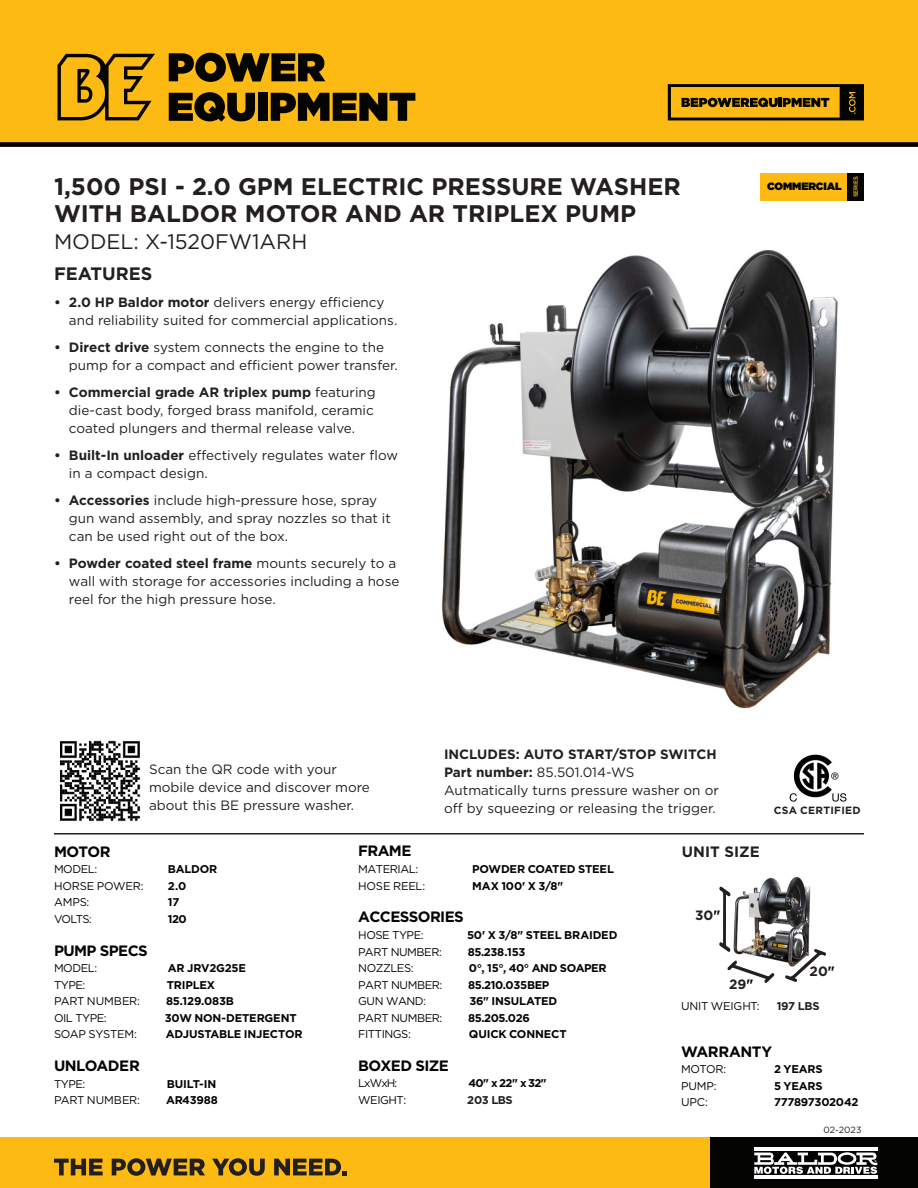
<style>
.page{position:relative;width:918px;height:1188px;background:#fff}
.page>*{position:absolute;margin:0;border:0;box-sizing:border-box;transform-origin:0 0}
.t1{font:700 24px/27px "Gotham";color:#231f20}
.t2{font:21px "Gotham";color:#231f20}
.t3{font:700 18px "Gotham";color:#231f20}
.t4{font:700 15px "Gotham";letter-spacing:-.04em;color:#040503}
.t5{font:700 15px "Gotham";color:#231f20}
.t6{font:13.5px/18px "Gotham";color:#231f20}
.t7{font:700 13.5px "Gotham";color:#231f20}
.t8{font:700 11.25px "Gotham";letter-spacing:-.02em;color:#040503}
.t9{font:11.25px "Gotham";letter-spacing:-.04em;color:#040503}
.t10{font:700 11.25px "Gotham";letter-spacing:-.04em;color:#040503}
.t11{font:11.25px "Gotham";letter-spacing:-.015em;color:#040503}
.t12{font:11.25px "Gotham";letter-spacing:-.01em;color:#040503}
.t13{font:700 11.25px "Gotham";letter-spacing:-.03em;color:#231f20}
.t14{font:900 10.65px "Gotham";letter-spacing:-.01em;color:#040503}
.t15{font:700 10.5px "Gotham";letter-spacing:.025em;color:#231f20}
.t16{font:9px "Gotham";letter-spacing:-.005em;color:#231f20}
.t17{font:500 6px "Gotham";letter-spacing:-.04em;color:#fcba13}
.s1{font-weight:700}
.s2{color:#040503}
</style>
<div class="page">
<img style="left:733px;top:877px;width:78px;height:86px">
<svg style="left:719px;top:886px;width:12px;height:66px"></svg>
<svg style="left:727px;top:960px;width:47px;height:23px"></svg>
<svg style="left:785px;top:949px;width:41px;height:33px"></svg>
<div style="left:0;top:0;width:918px;height:144px;background:#fcba13"></div>
<div style="left:0;top:1138px;width:710px;height:50px;background:#fcba13"></div>
<div style="left:710px;top:1138px;width:208px;height:50px;background:#040503"></div>
<svg style="left:57px;top:53px;width:98px;height:67px"></svg>
<svg style="left:169px;top:53px;width:156px;height:29px"></svg>
<svg style="left:169px;top:92px;width:86px;height:30px"></svg>
<div style="left:258px;top:93px;width:9px;height:28px;background:#040503"></div>
<svg style="left:271px;top:93px;width:144px;height:28px"></svg>
<div style="left:0;top:142px;width:918px;height:5px;background:#040503"></div>
<svg style="left:668px;top:84px;width:196px;height:36px"></svg>
<svg style="left:54px;top:1159px;width:49px;height:16px"></svg>
<svg style="left:112px;top:1158px;width:93px;height:18px"></svg>
<svg style="left:212px;top:1158px;width:53px;height:18px"></svg>
<svg style="left:274px;top:1159px;width:73px;height:16px"></svg>
<hr style="left:54px;top:833px;width:810px;height:2px;background:#231f20">
<img style="left:789px;top:754px;width:58px;height:48px">
<img style="left:442px;top:250px;width:396px;height:459px">
<img style="left:61px;top:740px;width:80px;height:82px">
<hr style="left:754px;top:1148px;width:124px;height:3px;background:#fff">
<hr style="left:754px;top:1175px;width:124px;height:4px;background:#fff">
<svg style="left:754px;top:1152px;width:123px;height:22px"></svg>
<div style="left:760px;top:173px;width:104px;height:27px;background:#fcba13"></div>
<div style="left:848px;top:173px;width:16px;height:27px;background:#040503"></div>
<h1 class="t1" style="left:54px;top:173px;width:628px">1,500 PSI - 2.0 GPM ELECTRIC PRESSURE WASHER<br>WITH BALDOR MOTOR AND AR TRIPLEX PUMP</h1>
<h2 class="t2" style="left:54px;top:228px;width:255px">MODEL: X-1520FW1ARH</h2>
<h3 class="t3" style="left:54px;top:261px;width:100px">FEATURES</h3>
<p class="t6" style="left:69px;top:293px;width:330px;text-indent:-15px"><span class="s1">• 2.0 HP Baldor motor</span> delivers energy efficiency and reliability suited for commercial applications.</p>
<p class="t6" style="left:69px;top:338px;width:330px;text-indent:-15px"><span class="s1">• Direct drive</span> system connects the engine to the pump for a compact and efficient power transfer.</p>
<p class="t6" style="left:69px;top:383px;width:308px;text-indent:-15px"><span class="s1">• Commercial grade AR triplex pump</span> featuring die-cast body, forged brass manifold, ceramic coated plungers and thermal release valve.</p>
<p class="t6" style="left:69px;top:446px;width:331px;text-indent:-15px"><span class="s1">• Built-In unloader</span> effectively regulates water flow in a compact design.</p>
<p class="t6" style="left:69px;top:491px;width:323px;text-indent:-15px"><span class="s1">• Accessories</span> include high-pressure hose, spray gun wand assembly, and spray nozzles so that it can be used right out of the box.</p>
<p class="t6" style="left:69px;top:554px;width:332px;text-indent:-15px"><span class="s1">• Powder coated steel frame</span> mounts securely to a wall with storage for accessories including a hose reel for the high pressure hose.</p>
<p class="t14" style="left:767px;top:179px;width:76px">COMMERCIAL</p>
<p class="t17" style="left:852px;top:197px;width:22px;rotate:-90deg">SERIES</p>
<p class="t6" style="left:149px;top:759px;width:222px">Scan the QR code with your mobile device and discover more about this BE pressure washer.</p>
<p class="t6" style="left:444px;top:745px;width:276px"><span class="s1">INCLUDES: AUTO START/STOP SWITCH Part number:</span> 85.501.014-WS Autmatically turns pressure washer on or off by squeezing or releasing the trigger.</p>
<p class="t15" style="left:774px;top:803px;width:89px">CSA CERTIFIED</p>
<p class="t4" style="left:54px;top:841px;width:58px">MOTOR</p>
<p class="t9" style="left:54px;top:862px;width:45px">MODEL:</p>
<p class="t8" style="left:168px;top:862px;width:51px">BALDOR</p>
<p class="t11" style="left:54px;top:878px;width:91px">HORSE POWER:</p>
<p class="t8" style="left:168px;top:878px;width:20px">2.0</p>
<p class="t9" style="left:54px;top:895px;width:37px">AMPS:</p>
<p class="t8" style="left:168px;top:895px;width:13px">17</p>
<p class="t9" style="left:54px;top:911px;width:39px">VOLTS:</p>
<p class="t8" style="left:168px;top:911px;width:20px">120</p>
<p class="t4" style="left:54px;top:940px;width:95px">PUMP SPECS</p>
<p class="t9" style="left:54px;top:961px;width:45px">MODEL:</p>
<p class="t8" style="left:168px;top:961px;width:80px">AR JRV2G25E</p>
<p class="t9" style="left:54px;top:977px;width:33px">TYPE:</p>
<p class="t8" style="left:167px;top:977px;width:50px">TRIPLEX</p>
<p class="t12" style="left:54px;top:994px;width:88px">PART NUMBER:</p>
<p class="t8" style="left:166px;top:994px;width:70px">85.129.083B</p>
<p class="t9" style="left:54px;top:1010px;width:54px">OIL TYPE:</p>
<p class="t8" style="left:165px;top:1010px;width:133px">30W NON-DETERGENT</p>
<p class="t9" style="left:54px;top:1027px;width:84px">SOAP SYSTEM:</p>
<p class="t8" style="left:166px;top:1027px;width:138px">ADJUSTABLE INJECTOR</p>
<p class="t4" style="left:54px;top:1056px;width:87px">UNLOADER</p>
<p class="t9" style="left:54px;top:1076px;width:33px">TYPE:</p>
<p class="t8" style="left:167px;top:1076px;width:51px">BUILT-IN</p>
<p class="t12" style="left:54px;top:1093px;width:88px">PART NUMBER:</p>
<p class="t8" style="left:166px;top:1093px;width:53px">AR43988</p>
<p class="t4" style="left:358px;top:841px;width:55px">FRAME</p>
<p class="t9" style="left:358px;top:862px;width:62px">MATERIAL:</p>
<p class="t8" style="left:472px;top:862px;width:143px">POWDER COATED STEEL</p>
<p class="t11" style="left:358px;top:878px;width:69px">HOSE REEL:</p>
<p class="t8" style="left:472px;top:878px;width:93px">MAX 100' X 3/8"</p>
<p class="t4" style="left:358px;top:907px;width:107px">ACCESSORIES</p>
<p class="t9" style="left:358px;top:928px;width:67px">HOSE TYPE:</p>
<p class="t8" style="left:467px;top:928px;width:152px">50' X 3/8" STEEL BRAIDED</p>
<p class="t9" style="left:358px;top:944px;width:85px">PART NUMBER:</p>
<p class="t8" style="left:468px;top:944px;width:59px">85.238.153</p>
<p class="t9" style="left:358px;top:961px;width:57px">NOZZLES:</p>
<p class="t10" style="left:469px;top:961px;width:139px">0°, 15°, 40° AND SOAPER</p>
<p class="t9" style="left:358px;top:977px;width:86px">PART NUMBER:</p>
<p class="t10" style="left:468px;top:977px;width:83px">85.210.035BEP</p>
<p class="t9" style="left:358px;top:994px;width:69px">GUN WAND:</p>
<p class="t8" style="left:470px;top:994px;width:89px">36" INSULATED</p>
<p class="t9" style="left:358px;top:1010px;width:86px">PART NUMBER:</p>
<p class="t8" style="left:468px;top:1010px;width:63px">85.205.026</p>
<p class="t9" style="left:358px;top:1027px;width:54px">FITTINGS:</p>
<p class="t8" style="left:469px;top:1027px;width:99px">QUICK CONNECT</p>
<p class="t4" style="left:358px;top:1056px;width:92px">BOXED SIZE</p>
<p class="t9" style="left:358px;top:1076px;width:41px">LxWxH:</p>
<p class="t8" style="left:468px;top:1076px;width:80px">40" x 22" x 32"</p>
<p class="t9" style="left:358px;top:1093px;width:50px">WEIGHT:</p>
<p class="t13" style="left:467px;top:1093px;width:47px">203 LBS</p>
<p class="t5" style="left:682px;top:841px;width:79px">UNIT SIZE</p>
<p class="t7" style="left:695px;top:906px;width:27px">30<span class="s2">"</span></p>
<p class="t7" style="left:729px;top:976px;width:26px">29<span class="s2">"</span></p>
<p class="t7" style="left:810px;top:962px;width:27px">20<span class="s2">"</span></p>
<p class="t11" style="left:681px;top:999px;width:80px">UNIT WEIGHT:</p>
<p class="t13" style="left:777px;top:999px;width:44px">197 LBS</p>
<p class="t4" style="left:681px;top:1041px;width:93px">WARRANTY</p>
<p class="t9" style="left:681px;top:1062px;width:47px">MOTOR:</p>
<p class="t8" style="left:774px;top:1062px;width:50px">2 YEARS</p>
<p class="t9" style="left:681px;top:1078px;width:37px">PUMP:</p>
<p class="t8" style="left:774px;top:1078px;width:50px">5 YEARS</p>
<p class="t9" style="left:681px;top:1095px;width:28px">UPC:</p>
<p class="t8" style="left:774px;top:1095px;width:86px">777897302042</p>
<p class="t16" style="left:824px;top:1124px;width:40px">02-2023</p>
</div>
